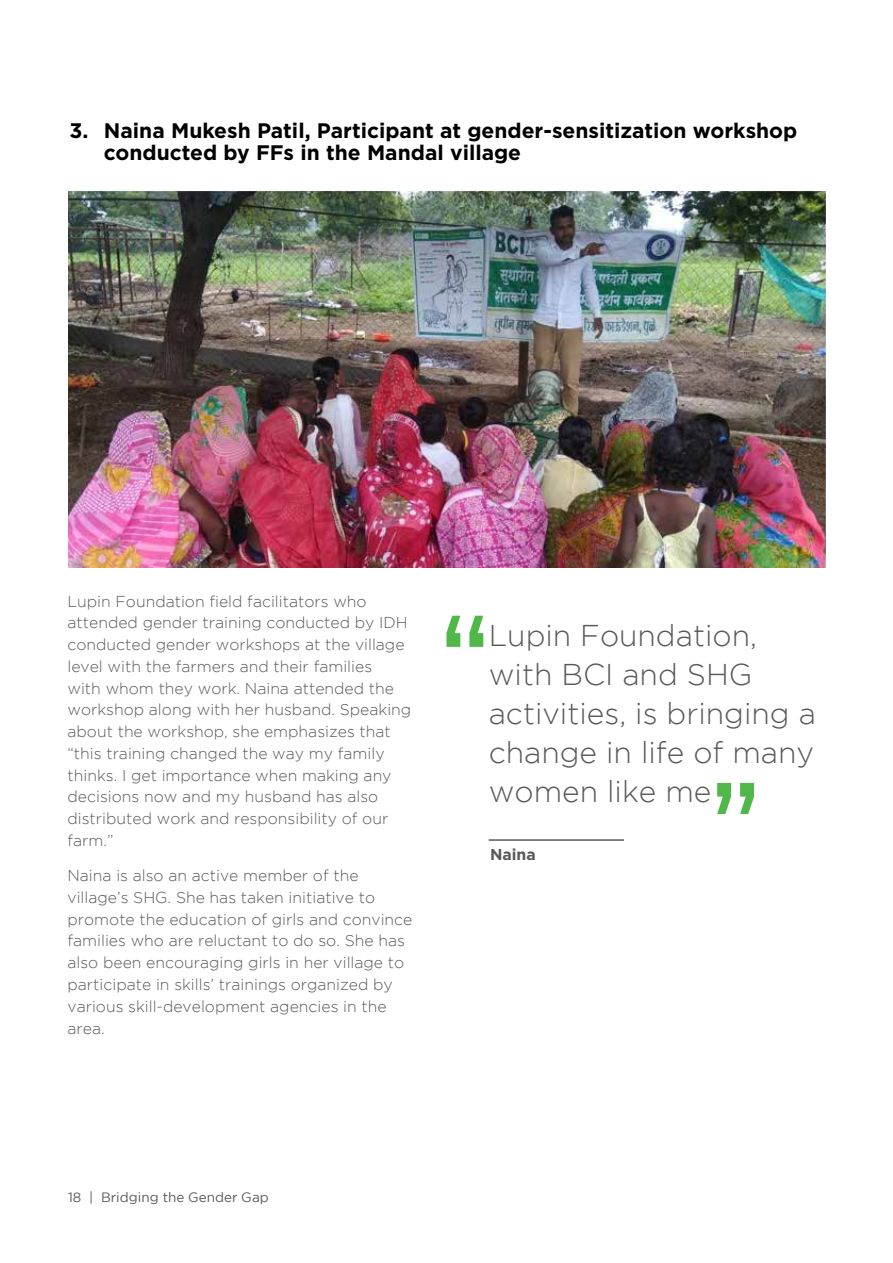
<style>
.page{position:relative;width:893px;height:1263px;background:#fff}
.page>*{position:absolute;margin:0;border:0;box-sizing:border-box;transform-origin:0 0}
.t1{font:300 30px/39px "Gotham";color:#58595b}
.t2{font:700 21px/21.8px "Gotham";color:#000}
.t3{font:300 15.75px/21.8px "Gotham";color:#58595b}
.t4{font:700 15.75px "Gotham";color:#58595b}
.t5{font:13.5px "Gotham";color:#58595b}
</style>
<div class="page">
<img style="left:68px;top:190px;width:757px;height:377px">
<svg style="left:446px;top:616px;width:37px;height:31px"></svg>
<svg style="left:717px;top:783px;width:37px;height:31px"></svg>
<hr style="left:489px;top:839px;width:135px;height:2px;background:#58595b">
<h2 class="t2" style="left:104px;top:120px;width:695px;text-indent:-35px">3. Naina Mukesh Patil, Participant at gender-sensitization workshop conducted by FFs in the Mandal village</h2>
<p class="t3" style="left:68px;top:590px;width:345px">Lupin Foundation field facilitators who attended gender training conducted by IDH conducted gender workshops at the village level with the farmers and their families<br>with whom they work. Naina attended the workshop along with her husband. Speaking about the workshop, she emphasizes that “this training changed the way my family thinks. I get importance when making any decisions now and my husband has also distributed work and responsibility of our farm.”</p>
<p class="t3" style="left:68px;top:864px;width:346px">Naina is also an active member of the village’s SHG. She has taken initiative to promote the education of girls and convince families who are reluctant to do so. She has also been encouraging girls in her village to participate in skills’ trainings organized by various skill-development agencies in the area.</p>
<p class="t5" style="left:68px;top:1188px;width:202px">18 | Bridging the Gender Gap</p>
<h1 class="t1" style="left:489px;top:616px;width:329px">Lupin Foundation, with BCI and SHG activities, is bringing a change in life of many women like me</h1>
<p class="t4" style="left:490px;top:844px;width:47px">Naina</p>
</div>
